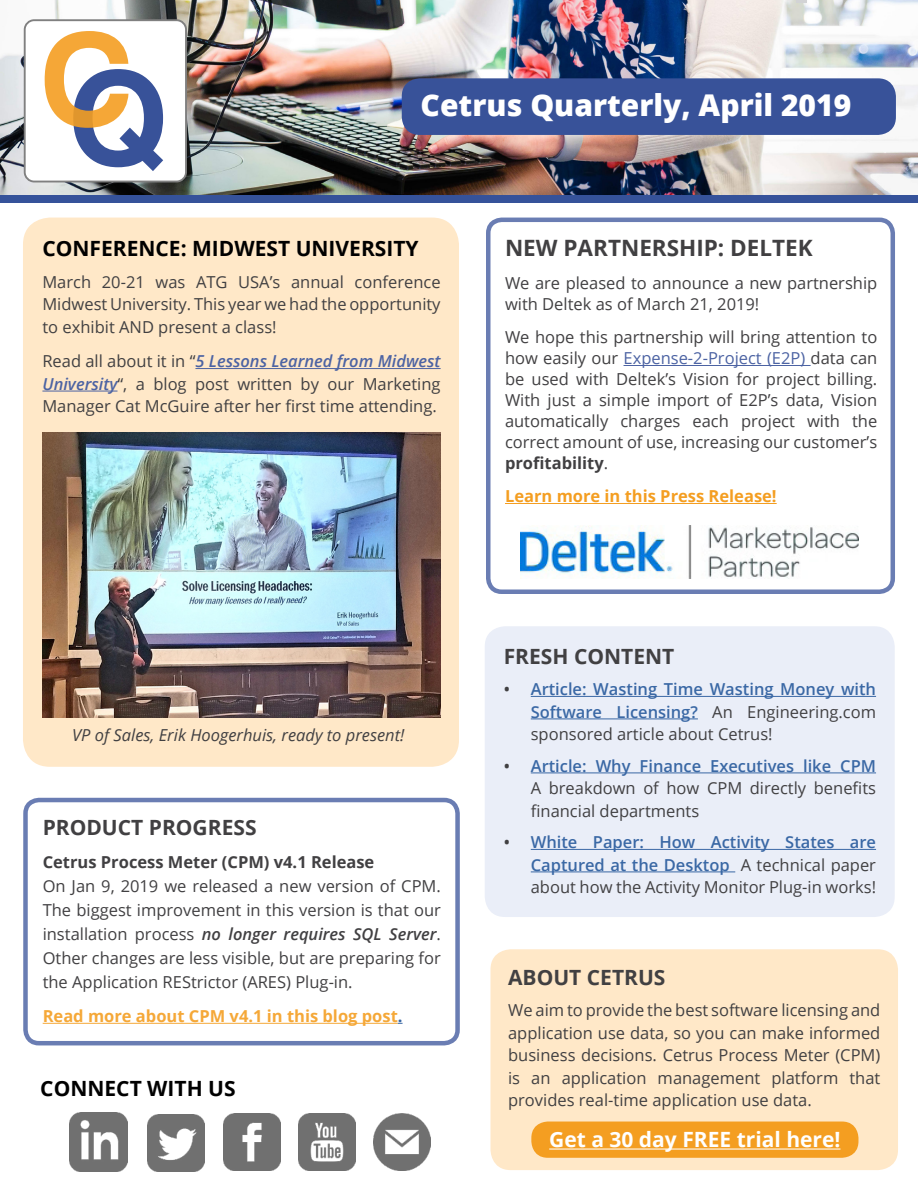
<style>
.page{position:relative;width:918px;height:1188px;background:#fff}
.page>*{position:absolute;margin:0;border:0;box-sizing:border-box;transform-origin:0 0}
.t1{font:700 127.8px "Swiss 721 BT";color:#f49e21}
.t2{font:800 30px "Open Sans";color:#fff}
.t3{font:700 22.5px "Open Sans";color:#414042}
.t4{font:700 21px "Open Sans";color:#000}
.t5{font:700 21px "Open Sans";color:#414042}
.t6{font:700 21px "Open Sans";color:#fff}
.t7{font:16.5px/22.5px "Open Sans";color:#414042;text-align:justify}
.t8{font:600 16.5px/22.5px "Open Sans";color:#3a68a5;text-align:justify}
.t9{font:italic 16.5px "Open Sans";color:#414042}
.t10{font:700 16.5px "Open Sans";color:#f5a838}
.t11{font:700 16.5px "Open Sans";color:#414042}
.t12{font:700 16.5px "Open Sans";color:#f49e21}
.s1{font-size:129.6px;color:#385299}
.s2{font-weight:600;font-style:italic;color:#4c63a3}
.s3{font-weight:600;font-style:italic}
.s4{color:#3a68a5}
.s5{color:#4c63a3}
.s6{font-weight:700}
.s7{color:#414042}
.s8{font-weight:400;color:#414042}
.s9{font-weight:600}
.s10{font-weight:600;color:#3a68a5}
</style>
<div class="page">
<div style="left:23px;top:798px;width:437px;height:247px;border:4px solid #6a7db3;border-radius:14px"></div>
<div style="left:490px;top:949px;width:408px;height:221px;background:#ffe8c8;border-radius:20px"></div>
<img style="left:0;top:0;width:918px;height:195px">
<div style="left:23px;top:218px;width:436px;height:549px;background:#ffe8c8;border-radius:27px"></div>
<hr style="left:43px;top:1023px;width:355px;height:1px;background:#f5a838">
<div style="left:486px;top:218px;width:409px;height:376px;border:4px solid #6a7db3;border-radius:14px"></div>
<div style="left:0;top:195px;width:918px;height:7px;background:#35529a"></div>
<hr style="left:624px;top:365px;width:187px;height:1px;background:#4c63a3">
<hr style="left:505px;top:503px;width:272px;height:1px;background:#f49e21">
<img style="left:70px;top:1113px;width:58px;height:58px">
<img style="left:147px;top:1114px;width:57px;height:57px">
<img style="left:224px;top:1114px;width:56px;height:56px">
<img style="left:299px;top:1114px;width:56px;height:56px">
<div style="left:531px;top:1122px;width:327px;height:36px;background:#f49e21;border-radius:16px"></div>
<img style="left:374px;top:1114px;width:56px;height:56px">
<svg style="left:796px;top:0;width:11px;height:2px"></svg>
<hr style="left:549px;top:1149px;width:291px;height:1px;background:#fff">
<div style="left:25px;top:20px;width:161px;height:162px;background:#fff;border-radius:9px"></div>
<div style="left:24px;top:19px;width:163px;height:163px;border:2px solid #808080;border-radius:9px"></div>
<div style="left:402px;top:78px;width:494px;height:57px;background:#385299;border-radius:18px"></div>
<div style="left:485px;top:626px;width:410px;height:291px;background:#eaeef8;border-radius:20px"></div>
<hr style="left:531px;top:696px;width:345px;height:1px;background:#3a68a5">
<hr style="left:531px;top:719px;width:167px;height:1px;background:#3a68a5">
<hr style="left:531px;top:773px;width:345px;height:1px;background:#3a68a5">
<hr style="left:531px;top:849px;width:345px;height:1px;background:#3a68a5">
<hr style="left:531px;top:872px;width:204px;height:1px;background:#3a68a5">
<img style="left:521px;top:526px;width:337px;height:53px">
<hr style="left:195px;top:368px;width:246px;height:1px;background:#4c63a3">
<hr style="left:42px;top:391px;width:76px;height:1px;background:#4c63a3">
<img style="left:42px;top:433px;width:399px;height:284px">
<h1 class="t1" style="left:39px;top:2px;width:131px">C<span class="s1">Q</span></h1>
<h2 class="t2" style="left:421px;top:82px;width:432px">Cetrus Quarterly, April 2019</h2>
<p class="t4" style="left:42px;top:234px;width:378px">CONFERENCE: MIDWEST UNIVERSITY</p>
<p class="t7" style="left:42px;top:270px;width:400px">March 20-21 was ATG USA’s annual conference Midwest University. This year we had the opportunity to exhibit AND present a class!</p>
<p class="t7" style="left:42px;top:350px;width:400px">Read all about it in “<span class="s2">5 Lessons Learned from Midwest University</span>“, a blog post written by our Marketing Manager Cat McGuire after her first time attending.</p>
<p class="t9" style="left:72px;top:723px;width:334px">VP of Sales, Erik Hoogerhuis, ready to present!</p>
<p class="t5" style="left:43px;top:812px;width:215px">PRODUCT PROGRESS</p>
<p class="t11" style="left:43px;top:850px;width:333px">Cetrus Process Meter (CPM) v4.1 Release</p>
<p class="t7" style="left:43px;top:873px;width:400px;line-height:24px">On Jan 9, 2019 we released a new version of CPM.<br>The biggest improvement in this version is that our installation process <span class="s3">no longer requires SQL Server</span>.<br>Other changes are less visible, but are preparing for the Application REStrictor (ARES) Plug-in.</p>
<p class="t10" style="left:43px;top:1004px;width:361px">Read more about CPM v4.1 in this blog post<span class="s4">.</span></p>
<p class="t4" style="left:40px;top:1073px;width:197px">CONNECT WITH US</p>
<h3 class="t3" style="left:505px;top:232px;width:309px">NEW PARTNERSHIP: DELTEK</h3>
<p class="t7" style="left:505px;top:272px;width:374px;line-height:21px">We are pleased to announce a new partnership with Deltek as of March 21, 2019!</p>
<p class="t7" style="left:505px;top:326px;width:374px;line-height:21px">We hope this partnership will bring attention to how easily our <span class="s5">Expense-2-Project (E2P)</span> data can be used with Deltek’s Vision for project billing.<br>With just a simple import of E2P’s data, Vision automatically charges each project with the correct amount of use, increasing our customer’s <span class="s6">profitability</span>.</p>
<p class="t12" style="left:505px;top:485px;width:273px">Learn more in this Press Release!</p>
<p class="t5" style="left:504px;top:641px;width:172px">FRESH CONTENT</p>
<p class="t8" style="left:531px;top:678px;width:347px;text-indent:-27px"><span class="s7">•</span> Article: Wasting Time Wasting Money with Software Licensing? <span class="s8">An Engineering.com sponsored article about Cetrus!</span></p>
<p class="t7" style="left:531px;top:754px;width:347px;text-indent:-27px"><span class="s9">•</span> <span class="s10">Article: Why Finance Executives like CPM </span>A breakdown of how CPM directly benefits financial departments</p>
<p class="t7" style="left:531px;top:831px;width:347px;text-indent:-27px"><span class="s9">•</span> <span class="s10">White Paper: How Activity States are Captured at the Desktop</span> A technical paper about how the Activity Monitor Plug-in works!</p>
<p class="t5" style="left:508px;top:962px;width:159px">ABOUT CETRUS</p>
<p class="t7" style="left:508px;top:998px;width:374px">We aim to provide the best software licensing and application use data, so you can make informed business decisions. Cetrus Process Meter (CPM) is an application management platform that provides real-time application use data.</p>
<p class="t6" style="left:549px;top:1125px;width:293px">Get a 30 day FREE trial here!</p>
</div>
